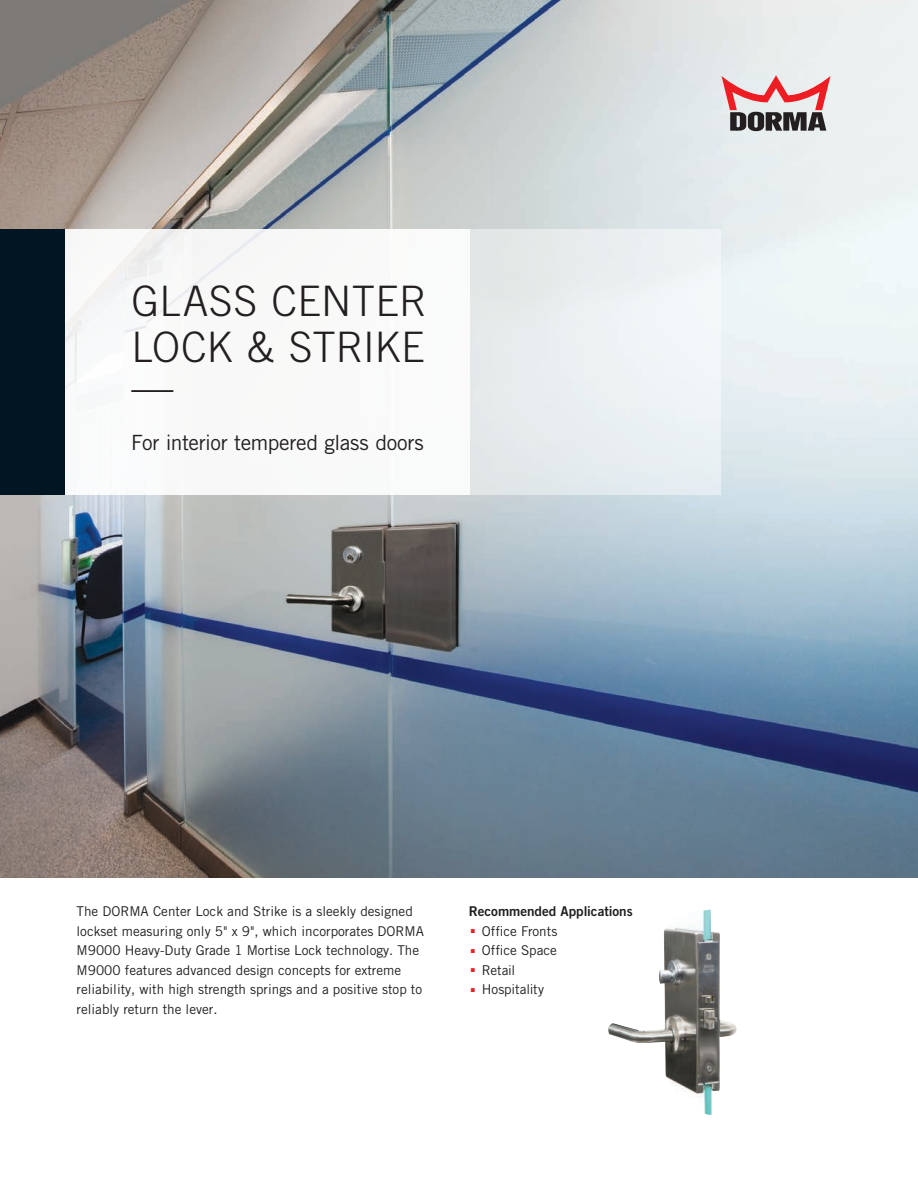
<style>
.page{position:relative;width:918px;height:1188px;background:#fff}
.page>*{position:absolute;margin:0;border:0;box-sizing:border-box;transform-origin:0 0}
.t1{font:300 42px/46.2px "Trade Gothic LT Std";letter-spacing:.005em;color:#231f20}
.t2{font:21px "Trade Gothic LT Std";letter-spacing:-.015em;color:#231f20}
.t3{font:13.5px/19.5px "Trade Gothic LT Std";color:#231f20}
.t4{font:13.5px "Trade Gothic LT Std Bd 2";letter-spacing:-.005em;color:#231f20}
</style>
<div class="page">
<img style="left:0;top:0;width:918px;height:877px">
<svg style="left:722px;top:76px;width:108px;height:55px;background:#bd9597"></svg>
<div style="left:65px;top:230px;width:405px;height:265px;background:#fff"></div>
<div style="left:0;top:230px;width:65px;height:265px;background:#011622"></div>
<div style="left:470px;top:230px;width:250px;height:265px;background:#e8eef0"></div>
<img style="left:608px;top:909px;width:129px;height:206px">
<h1 class="t1" style="left:131px;top:277px;width:297px">GLASS CENTER<br>LOCK &amp; STRIKE</h1>
<h1 class="t1" style="left:131px;top:363px;width:43px">—</h1>
<h2 class="t2" style="left:131px;top:429px;width:294px">For interior tempered glass doors</h2>
<p class="t3" style="left:77px;top:902px;width:349px">The DORMA Center Lock and Strike is a sleekly designed lockset measuring only 5" x 9", which incorporates DORMA M9000 Heavy-Duty Grade 1 Mortise Lock technology. The M9000 features advanced design concepts for extreme reliability, with high strength springs and a positive stop to reliably return the lever.</p>
<p class="t4" style="left:469px;top:903px;width:165px">Recommended Applications</p>
<p class="t3" style="left:469px;top:921px;width:90px"><sup>.</sup> Office Fronts <sup>.</sup> Office Space <sup>.</sup> Retail<br><sup>.</sup> Hospitality</p>
</div>
